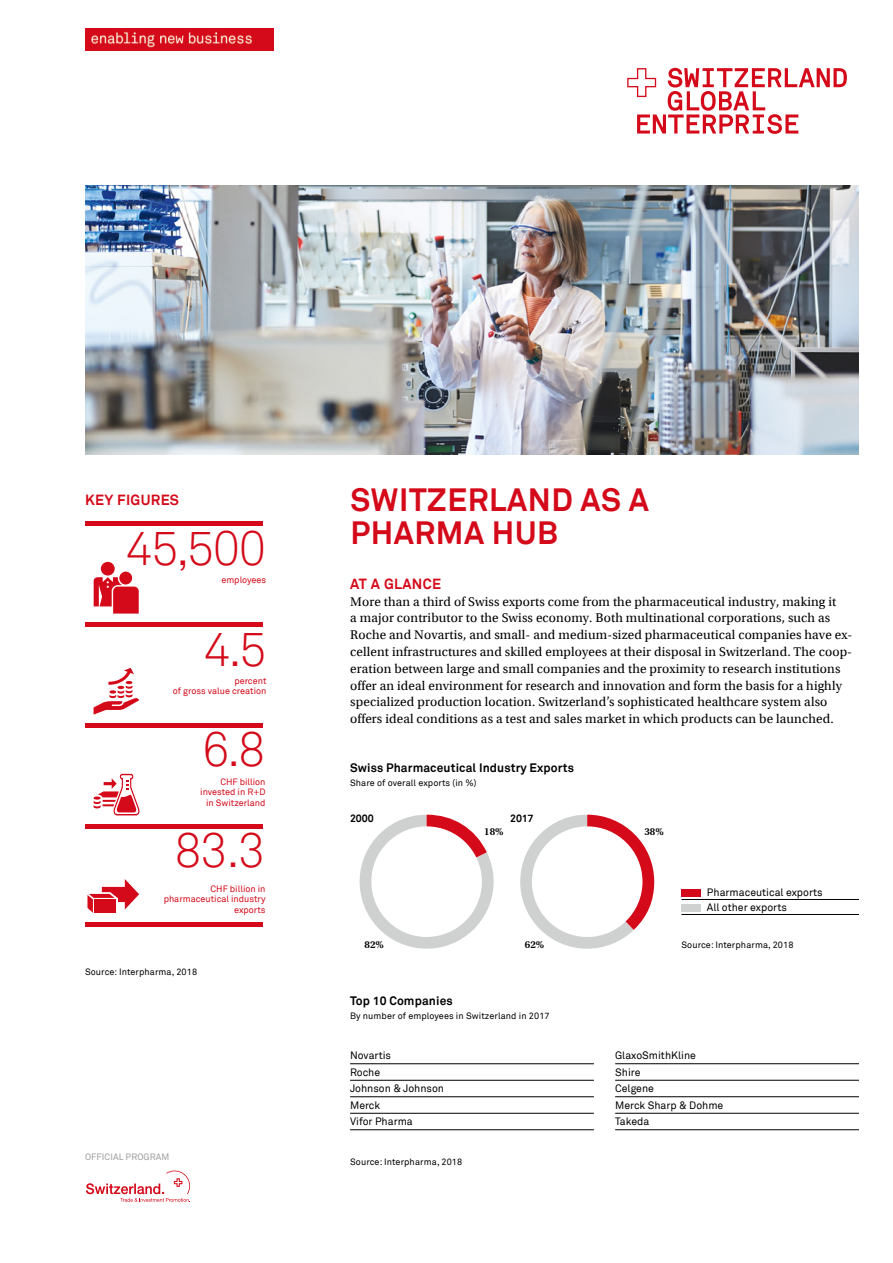
<style>
.page{position:relative;width:893px;height:1263px;background:#fff}
.page>*{position:absolute;margin:0;border:0;box-sizing:border-box;transform-origin:0 0}
.t1{font:48px "Akkurat S GE Light";letter-spacing:-.03em;color:#d40919}
.t2{font:31.5px/33.6px "Akkurat S GE Bold";letter-spacing:.02em;color:#d40919}
.t3{font:14.4px "Akkurat S GE Bold";letter-spacing:.02em;color:#d40919}
.t4{font:13.2px/16.8px "Utopia S GE Regular";letter-spacing:.01em;color:#000}
.t5{font:12px "Akkurat S GE Bold";letter-spacing:.01em;color:#000}
.t6{font:10.5px/16.5px "Akkurat S GE Regular";color:#000}
.t7{font:10.5px "Utopia S GE Semibold";color:#000}
.t8{font:10.5px "Akkurat S GE Bold";letter-spacing:-.02em;color:#000}
.t9{font:9px "Akkurat S GE Regular";letter-spacing:.01em;color:#000}
.t10{font:9px/10.5px "Akkurat S GE Regular";color:#d40919;text-align:right}
.t11{font:9px "Akkurat S GE Regular";letter-spacing:.01em;color:#9c9c9d}
</style>
<div class="page">
<hr style="left:85px;top:923px;width:178px;height:4px;background:#d40919">
<img style="left:85px;top:185px;width:774px;height:269px">
<svg style="left:94px;top:774px;width:46px;height:41px"></svg>
<hr style="left:85px;top:824px;width:178px;height:4px;background:#d40919">
<svg style="left:94px;top:572px;width:45px;height:41px"></svg>
<div style="left:101px;top:562px;width:14px;height:13px;background:#d40919;border-radius:50%"></div>
<div style="left:85px;top:521px;width:178px;height:5px;background:#d40919"></div>
<svg style="left:94px;top:668px;width:45px;height:47px"></svg>
<hr style="left:85px;top:622px;width:178px;height:4px;background:#d40919">
<hr style="left:85px;top:723px;width:178px;height:4px;background:#d40919">
<svg style="left:87px;top:879px;width:52px;height:34px"></svg>
<svg style="left:86px;top:1170px;width:104px;height:32px"></svg>
<img style="left:85px;top:29px;width:188px;height:22px">
<svg style="left:359px;top:815px;width:135px;height:134px"></svg>
<div style="left:371px;top:826px;width:111px;height:111px;background:#fff;border-radius:50%"></div>
<svg style="left:520px;top:815px;width:134px;height:134px"></svg>
<div style="left:532px;top:826px;width:110px;height:111px;background:#fff;border-radius:50%"></div>
<hr style="left:681px;top:899px;width:178px;height:1px;background:#000">
<hr style="left:681px;top:914px;width:178px;height:1px;background:#000">
<div style="left:681px;top:889px;width:20px;height:7px;background:#d40919"></div>
<div style="left:681px;top:904px;width:20px;height:7px;background:#cfd0d0"></div>
<hr style="left:615px;top:1063px;width:244px;height:1px;background:#000">
<hr style="left:615px;top:1080px;width:244px;height:1px;background:#000">
<hr style="left:615px;top:1096px;width:244px;height:1px;background:#000">
<hr style="left:615px;top:1113px;width:244px;height:1px;background:#000">
<hr style="left:615px;top:1129px;width:244px;height:1px;background:#000">
<hr style="left:350px;top:1063px;width:244px;height:1px;background:#000">
<hr style="left:350px;top:1080px;width:244px;height:1px;background:#000">
<hr style="left:350px;top:1096px;width:244px;height:1px;background:#000">
<hr style="left:350px;top:1113px;width:244px;height:1px;background:#000">
<hr style="left:350px;top:1129px;width:244px;height:1px;background:#000">
<svg style="left:627px;top:68px;width:220px;height:66px"></svg>
<p class="t3" style="left:85px;top:489px;width:95px">KEY FIGURES</p>
<h1 class="t1" style="left:125px;top:515px;width:142px">45,500</h1>
<p class="t10" style="left:221px;top:574px;width:46px">employees</p>
<h1 class="t1" style="left:203px;top:616px;width:65px">4.5</h1>
<p class="t10" style="left:173px;top:675px;width:95px">percent<br>of gross value creation</p>
<h1 class="t1" style="left:202px;top:717px;width:65px">6.8</h1>
<p class="t10" style="left:200px;top:776px;width:67px">CHF billion invested in R+D in Switzerland</p>
<h1 class="t1" style="left:174px;top:817px;width:93px">83.3</h1>
<p class="t10" style="left:164px;top:883px;width:103px">CHF billion in pharmaceutical industry exports</p>
<p class="t9" style="left:85px;top:965px;width:114px">Source: Interpharma, 2018</p>
<p class="t11" style="left:85px;top:1150px;width:86px">OFFICIAL PROGRAM</p>
<h2 class="t2" style="left:350px;top:482px;width:300px">SWITZERLAND AS A<br>PHARMA HUB</h2>
<p class="t3" style="left:350px;top:573px;width:92px">AT A GLANCE</p>
<p class="t4" style="left:350px;top:592px;width:504px">More than a third of Swiss exports come from the pharmaceutical industry, making it<br>a major contributor to the Swiss economy. Both multinational corporations, such as Roche and Novartis, and small- and medium-sized pharmaceutical companies have ex&shy;cellent infrastructures and skilled employees at their disposal in Switzerland. The coop&shy;eration between large and small companies and the proximity to research institutions offer an ideal environment for research and innovation and form the basis for a highly specialized production location. Switzerland’s sophisticated healthcare system also offers ideal conditions as a test and sales market in which products can be launched.</p>
<p class="t5" style="left:350px;top:759px;width:225px">Swiss Pharmaceutical Industry Exports</p>
<p class="t9" style="left:350px;top:777px;width:128px">Share of overall exports (in %)</p>
<p class="t8" style="left:350px;top:810px;width:25px">2000</p>
<p class="t8" style="left:510px;top:810px;width:25px">2017</p>
<p class="t7" style="left:365px;top:937px;width:21px">82%</p>
<p class="t7" style="left:484px;top:824px;width:21px">18%</p>
<p class="t7" style="left:525px;top:937px;width:21px">62%</p>
<p class="t5" style="left:350px;top:992px;width:104px">Top 10 Companies</p>
<p class="t9" style="left:350px;top:1010px;width:201px">By number of employees in Switzerland in 2017</p>
<p class="t6" style="left:350px;top:1047px;width:95px">Novartis<br>Roche<br>Johnson &amp; Johnson<br>Merck<br>Vifor Pharma</p>
<p class="t9" style="left:350px;top:1155px;width:114px">Source: Interpharma, 2018</p>
<p class="t7" style="left:644px;top:824px;width:21px">38%</p>
<p class="t6" style="left:707px;top:885px;width:117px;line-height:15px">Pharmaceutical exports<br>All other exports</p>
<p class="t9" style="left:681px;top:938px;width:114px">Source: Interpharma, 2018</p>
<p class="t6" style="left:615px;top:1047px;width:110px">GlaxoSmithKline<br>Shire<br>Celgene<br>Merck Sharp &amp; Dohme<br>Takeda</p>
</div>
